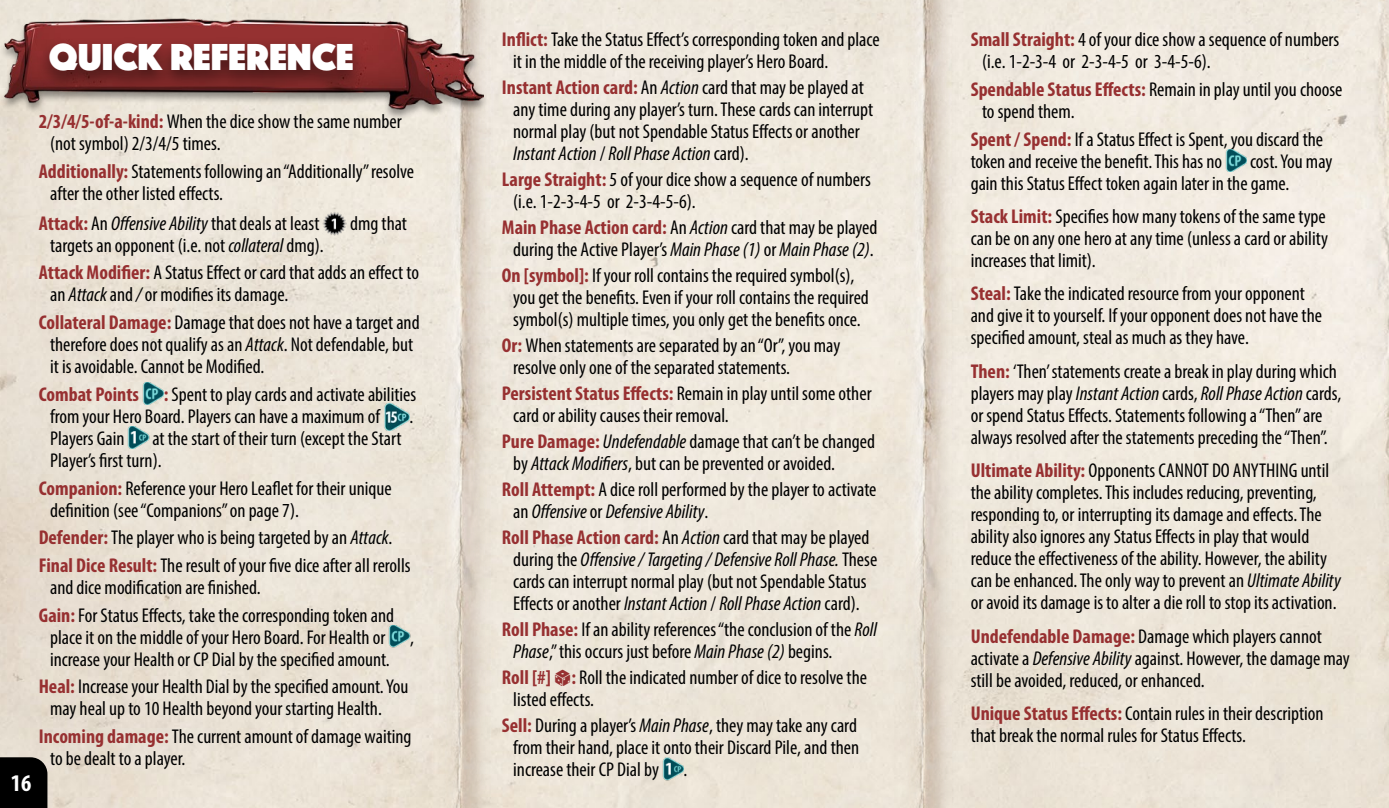
<style>
.page{position:relative;width:1389px;height:808px;background:#fff}
.page>*{position:absolute;margin:0;border:0;box-sizing:border-box;transform-origin:0 0}
.t1{font:39px "Phosphate Pro Solid";color:#fff}
.t2{font:700 condensed 24px "Myriad Pro";color:#fff}
.t3{font:condensed 20px/22px "Myriad Pro";color:#000}
.s1{font-weight:700;color:#973031}
.s2{font-style:italic}
.s3{font-family:"Dice Throne Dice";font-stretch:normal;color:#973031}
</style>
<div class="page">
<img style="left:0;top:0;width:1389px;height:808px">
<img style="left:425px;top:0;width:76px;height:808px">
<img style="left:888px;top:0;width:75px;height:808px">
<div style="left:0;top:757px;width:47px;height:51px;background:#000"></div>
<img style="left:323px;top:211px;width:24px;height:25px">
<img style="left:142px;top:383px;width:22px;height:22px">
<img style="left:383px;top:403px;width:27px;height:28px">
<img style="left:128px;top:427px;width:21px;height:22px">
<img style="left:389px;top:625px;width:21px;height:22px">
<img style="left:662px;top:758px;width:22px;height:22px">
<img style="left:1225px;top:150px;width:22px;height:22px">
<div style="left:0;top:18px;width:490px;height:102px;background:#000;opacity:.41"></div>
<img style="left:0;top:17px;width:483px;height:100px">
<div style="left:36px;top:37px;width:331px;height:54px;background:#000;opacity:.54"></div>
<h1 class="t1" style="left:49px;top:29px;width:306px">QUICK REFERENCE</h1>
<p class="t2" style="left:11px;top:767px;width:22px">16</p>
<p class="t3" style="left:50px;top:111px;width:353px;text-indent:-11px"><span class="s1">2/3/4/5-of-a-kind:</span> When the dice show the same number (not symbol) 2/3/4/5 times.</p>
<p class="t3" style="left:50px;top:160px;width:366px;text-indent:-11px"><span class="s1">Additionally:</span> Statements following an “Additionally” resolve after the other listed effects.</p>
<p class="t3" style="left:39px;top:212px;width:282px"><span class="s1">Attack:</span> An <span class="s2">Offensive Ability</span> that deals at least</p>
<p class="t3" style="left:350px;top:212px;width:58px">dmg that</p>
<p class="t3" style="left:39px;top:231px;width:382px;line-height:27.6px;text-indent:11px">targets an opponent (i.e. not <span class="s2">collateral</span> dmg).<br><span class="s1">Attack Modifier:</span> A Status Effect or card that adds an effect to</p>
<p class="t3" style="left:39px;top:281px;width:382px;line-height:27.6px;text-indent:11px">an <span class="s2">Attack</span> and <span class="s2">/</span> or modifies its damage.<br><span class="s1">Collateral Damage:</span> Damage that does not have a target and</p>
<p class="t3" style="left:50px;top:333px;width:365px">therefore does not qualify as an <span class="s2">Attack</span>. Not defendable, but it is avoidable. Cannot be Modified.</p>
<p class="t3" style="left:50px;top:383px;width:368px;text-indent:-11px"><span class="s1">Combat Points :</span> Spent to play cards and activate abilities from your Hero Board. Players can have a maximum of</p>
<p class="t3" style="left:410px;top:405px;width:5px">.</p>
<p class="t3" style="left:50px;top:427px;width:353px;text-indent:102px">at the start of their turn (except the Start<br>Player’s first turn).</p>
<p class="t3" style="left:50px;top:477px;width:343px;text-indent:-11px"><span class="s1">Companion:</span> Reference your Hero Leaflet for their unique definition (see “Companions” on page 7).</p>
<p class="t3" style="left:39px;top:523px;width:373px;line-height:27.6px"><span class="s1">Defender:</span> The player who is being targeted by an <span class="s2">Attack</span>.<br><span class="s1">Final Dice Result:</span> The result of your five dice after all rerolls</p>
<p class="t3" style="left:39px;top:573px;width:357px;line-height:27.6px;text-indent:11px">and dice modification are finished.<br><span class="s1">Gain:</span> For Status Effects, take the corresponding token and</p>
<p class="t3" style="left:50px;top:626px;width:365px">place it on the middle of your Hero Board. For Health or , increase your Health or CP Dial by the specified amount.</p>
<p class="t3" style="left:50px;top:675px;width:360px;text-indent:-11px"><span class="s1">Heal:</span> Increase your Health Dial by the specified amount. You may heal up to 10 Health beyond your starting Health.</p>
<p class="t3" style="left:50px;top:725px;width:363px;text-indent:-11px"><span class="s1">Incoming damage:</span> The current amount of damage waiting to be dealt to a player.</p>
<p class="t3" style="left:50px;top:427px;width:76px">Players Gain</p>
<p class="t3" style="left:513px;top:29px;width:368px;text-indent:-11px"><span class="s1">Inflict:</span> Take the Status Effect’s corresponding token and place it in the middle of the receiving player’s Hero Board.</p>
<p class="t3" style="left:513px;top:76px;width:362px;text-indent:-11px"><span class="s1">Instant Action card:</span> An <span class="s2">Action</span> card that may be played at any time during any player’s turn. These cards can interrupt normal play (but not Spendable Status Effects or another <span class="s2">Instant Action</span> / <span class="s2">Roll Phase Action</span> card).</p>
<p class="t3" style="left:513px;top:168px;width:359px;text-indent:-11px"><span class="s1">Large Straight:</span> 5 of your dice show a sequence of numbers (i.e. 1-2-3-4-5 or 2-3-4-5-6).</p>
<p class="t3" style="left:502px;top:216px;width:377px;text-align:center"><span class="s1">Main Phase Action card:</span> An <span class="s2">Action</span> card that may be played during the Active Player’s <span class="s2">Main Phase (1)</span> or <span class="s2">Main Phase (2)</span>.</p>
<p class="t3" style="left:513px;top:264px;width:357px;text-indent:-11px"><span class="s1">On [symbol]:</span> If your roll contains the required symbol(s), you get the benefits. Even if your roll contains the required symbol(s) multiple times, you only get the benefits once.</p>
<p class="t3" style="left:513px;top:334px;width:329px;text-indent:-11px"><span class="s1">Or:</span> When statements are separated by an “Or”, you may resolve only one of the separated statements.</p>
<p class="t3" style="left:513px;top:382px;width:360px;text-indent:-11px"><span class="s1">Persistent Status Effects:</span> Remain in play until some other card or ability causes their removal.</p>
<p class="t3" style="left:513px;top:430px;width:363px;text-indent:-11px"><span class="s1">Pure Damage:</span> <span class="s2">Undefendable</span> damage that can’t be changed by <span class="s2">Attack Modifiers</span>, but can be prevented or avoided.</p>
<p class="t3" style="left:513px;top:478px;width:365px;text-indent:-11px"><span class="s1">Roll Attempt:</span> A dice roll performed by the player to activate an <span class="s2">Offensive</span> or <span class="s2">Defensive Ability</span>.</p>
<p class="t3" style="left:502px;top:526px;width:377px;text-align:center"><span class="s1">Roll Phase Action card:</span> An <span class="s2">Action</span> card that may be played during the <span class="s2">Offensive / Targeting / Defensive Roll Phase.</span> These cards can interrupt normal play (but not Spendable Status Effects or another <span class="s2">Instant Action</span> / <span class="s2">Roll Phase Action</span> card).</p>
<p class="t3" style="left:513px;top:618px;width:365px;text-indent:-11px"><span class="s1">Roll Phase:</span> If an ability references “the conclusion of the <span class="s2">Roll<br>Phase</span>,” this occurs just before <span class="s2">Main Phase (2)</span> begins.</p>
<p class="t3" style="left:513px;top:666px;width:355px;text-indent:-11px"><span class="s1">Roll [#]</span> <span class="s3">1</span><span class="s1">:</span> Roll the indicated number of dice to resolve the listed effects.</p>
<p class="t3" style="left:513px;top:714px;width:347px;text-align:justify;text-indent:-11px"><span class="s1">Sell:</span> During a player’s <span class="s2">Main Phase</span>, they may take any card from their hand, place it onto their Discard Pile, and then increase their CP Dial by .</p>
<p class="t3" style="left:982px;top:29px;width:359px;text-indent:-11px"><span class="s1">Small Straight:</span> 4 of your dice show a sequence of numbers (i.e. 1-2-3-4 or 2-3-4-5 or 3-4-5-6).</p>
<p class="t3" style="left:982px;top:78px;width:362px;text-indent:-11px"><span class="s1">Spendable Status Effects:</span> Remain in play until you choose to spend them.</p>
<p class="t3" style="left:971px;top:128px;width:354px"><span class="s1">Spent / Spend:</span> If a Status Effect is Spent, you discard the token and receive the benefit. This has no</p>
<p class="t3" style="left:971px;top:150px;width:363px;text-indent:279px">cost. You may gain this Status Effect token again later in the game.</p>
<p class="t3" style="left:971px;top:205px;width:359px;text-align:justify"><span class="s1">Stack Limit:</span> Specifies how many tokens of the same type can be on any one hero at any time (unless a card or ability increases that limit).</p>
<p class="t3" style="left:971px;top:283px;width:353px"><span class="s1">Steal:</span> Take the indicated resource from your opponent and give it to yourself. If your opponent does not have the specified amount, steal as much as they have.</p>
<p class="t3" style="left:971px;top:360px;width:372px"><span class="s1">Then:</span> ‘Then’ statements create a break in play during which players may play <span class="s2">Instant Action</span> cards, <span class="s2">Roll Phase Action</span> cards, or spend Status Effects. Statements following a “Then” are always resolved after the statements preceding the “Then”.</p>
<p class="t3" style="left:971px;top:459px;width:372px"><span class="s1">Ultimate Ability:</span> Opponents CANNOT DO ANYTHING until the ability completes. This includes reducing, preventing, responding to, or interrupting its damage and effects. The ability also ignores any Status Effects in play that would reduce the effectiveness of the ability. However, the ability can be enhanced. The only way to prevent an <span class="s2">Ultimate Ability </span>or avoid its damage is to alter a die roll to stop its activation.</p>
<p class="t3" style="left:971px;top:625px;width:381px"><span class="s1">Undefendable Damage:</span> Damage which players cannot activate a <span class="s2">Defensive Ability</span> against. However, the damage may still be avoided, reduced, or enhanced.</p>
<p class="t3" style="left:971px;top:702px;width:354px"><span class="s1">Unique Status Effects:</span> Contain rules in their description that break the normal rules for Status Effects.</p>
</div>
